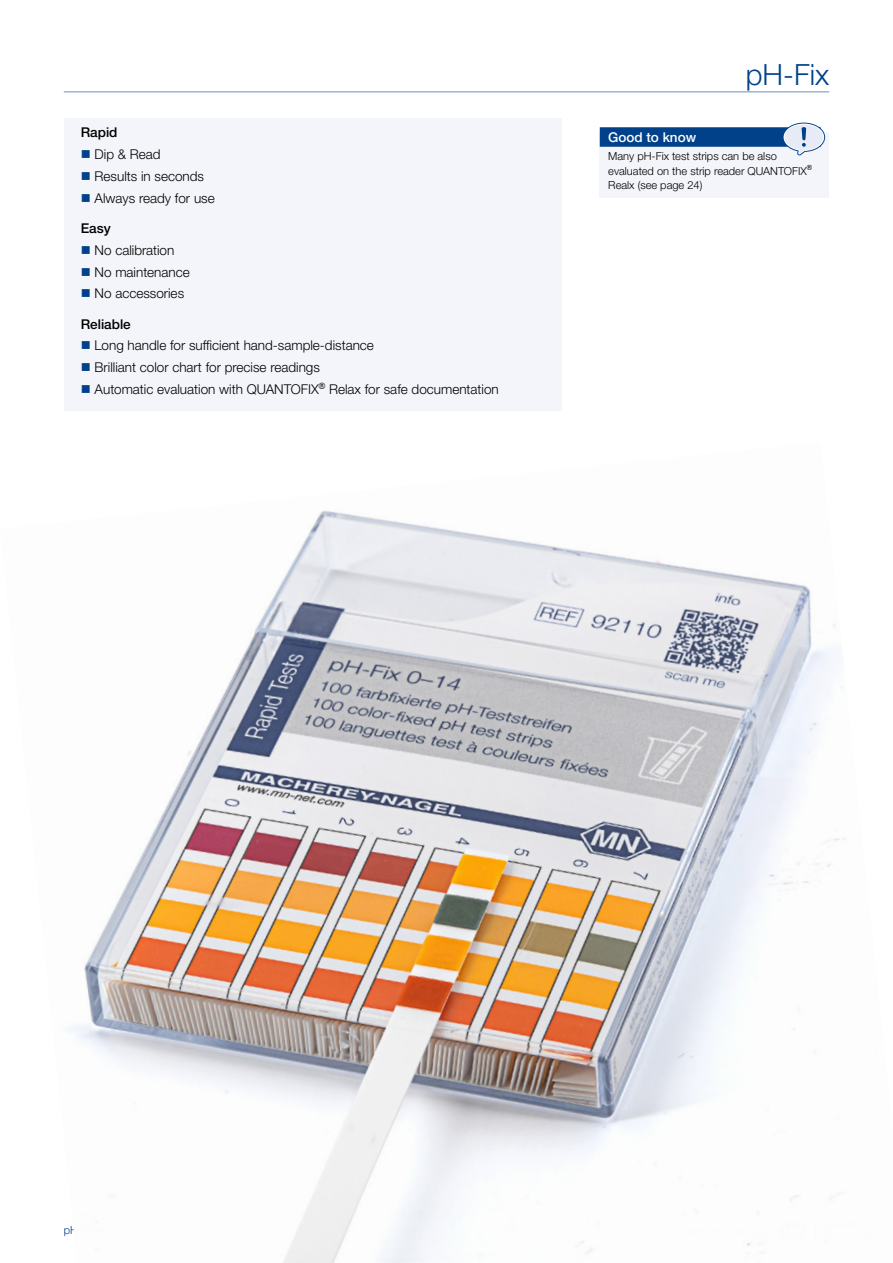
<style>
.page{position:relative;width:893px;height:1263px;background:#fff}
.page>*{position:absolute;margin:0;border:0;box-sizing:border-box;transform-origin:0 0}
.t1{font:300 29.25px "Helvetica Neue LTW1 G";color:#004189}
.t2{font:300 13.5px "Helvetica Neue LTW1 G";color:#000}
.t3{font:500 13.5px "Helvetica Neue LTW1 G";color:#000}
.t4{font:500 13.5px "Helvetica Neue LTW1 G";color:#fff}
.t5{font:300 11.1px/14.4px "Helvetica Neue LTW1 G";color:#000}
.s1{color:#004189}
</style>
<div class="page">
<hr style="left:64px;top:91px;width:765px;height:2px;background:#9cb4d7">
<div style="left:64px;top:118px;width:497px;height:23px;background:#f3f5fa"></div>
<div style="left:64px;top:140px;width:497px;height:36px;background:#f3f5fa"></div>
<div style="left:64px;top:162px;width:497px;height:35px;background:#f3f5fa"></div>
<div style="left:64px;top:183px;width:497px;height:36px;background:#f3f5fa"></div>
<div style="left:64px;top:214px;width:497px;height:23px;background:#f3f5fa"></div>
<div style="left:64px;top:236px;width:497px;height:35px;background:#f3f5fa"></div>
<div style="left:64px;top:257px;width:497px;height:36px;background:#f3f5fa"></div>
<div style="left:64px;top:279px;width:497px;height:36px;background:#f3f5fa"></div>
<div style="left:64px;top:309px;width:497px;height:23px;background:#f3f5fa"></div>
<div style="left:64px;top:331px;width:497px;height:36px;background:#f3f5fa"></div>
<div style="left:64px;top:353px;width:497px;height:36px;background:#f3f5fa"></div>
<div style="left:64px;top:375px;width:497px;height:36px;background:#f3f5fa"></div>
<div style="left:600px;top:132px;width:229px;height:66px;background:#f3f5fa"></div>
<div style="left:600px;top:127px;width:221px;height:20px;background:#004189"></div>
<svg style="left:783px;top:123px;width:42px;height:32px"></svg>
<img style="left:66px;top:510px;width:780px;height:753px">
<p class="t3" style="left:81px;top:124px;width:38px">Rapid</p>
<p class="t2" style="left:81px;top:146px;width:81px"><span class="s1">■</span> Dip &amp; Read</p>
<p class="t2" style="left:81px;top:168px;width:125px"><span class="s1">■</span> Results in seconds</p>
<p class="t2" style="left:81px;top:190px;width:135px"><span class="s1">■</span> Always ready for use</p>
<p class="t3" style="left:81px;top:220px;width:32px">Easy</p>
<p class="t2" style="left:81px;top:242px;width:95px"><span class="s1">■</span> No calibration</p>
<p class="t2" style="left:81px;top:263px;width:110px"><span class="s1">■</span> No maintenance</p>
<p class="t2" style="left:81px;top:285px;width:105px"><span class="s1">■</span> No accessories</p>
<p class="t3" style="left:81px;top:316px;width:52px">Reliable</p>
<p class="t2" style="left:81px;top:337px;width:295px"><span class="s1">■</span> Long handle for sufficient hand-sample-distance</p>
<p class="t2" style="left:81px;top:359px;width:241px"><span class="s1">■</span> Brilliant color chart for precise readings</p>
<p class="t2" style="left:81px;top:381px;width:420px"><span class="s1">■</span> Automatic evaluation with QUANTOFIX<sup>®</sup> Relax for safe documentation</p>
<h1 class="t1" style="left:746px;top:56px;width:85px">pH‑Fix</h1>
<p class="t4" style="left:608px;top:129px;width:89px">Good to know</p>
<p class="t5" style="left:608px;top:149px;width:205px">Many pH‑Fix test strips can be also evaluated on the strip reader QUANTOFIX<sup>®<br></sup>Realx (see page 24)</p>
</div>
